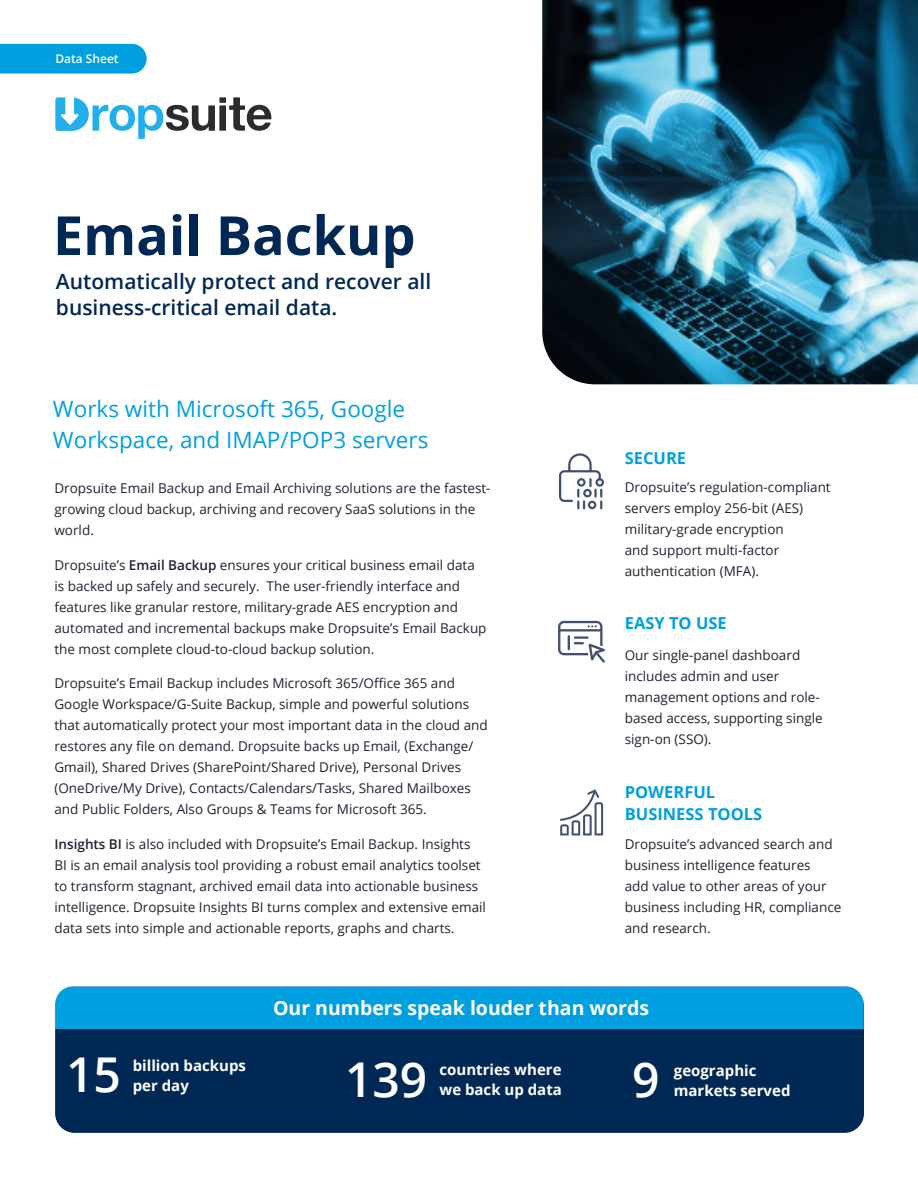
<style>
.page{position:relative;width:918px;height:1188px;background:#fff}
.page>*{position:absolute;margin:0;border:0;box-sizing:border-box;transform-origin:0 0}
.t1{font:700 54px "Open Sans";color:#002855}
.t2{font:600 48px "Open Sans";color:#fff}
.t3{font:22.5px/31.5px "Open Sans";color:#009fdf}
.t4{font:600 21px/25.2px "Open Sans";color:#002855}
.t5{font:700 19.5px "Open Sans";color:#fff}
.t6{font:700 16.5px/22.5px "Open Sans";color:#009fdf}
.t7{font:700 15px "Open Sans";color:#fff}
.t8{font:13.5px/21px "Open Sans";color:#1d2431}
.t9{font:600 12px "Open Sans";color:#fff}
.s1{font-weight:600}
</style>
<div class="page">
<div style="left:219px;top:97px;width:7px;height:6px;background:#2b2c2d"></div>
<div style="left:219px;top:105px;width:7px;height:26px;background:#2b2c2d"></div>
<svg style="left:229px;top:97px;width:42px;height:34px"></svg>
<svg style="left:55px;top:97px;width:160px;height:42px"></svg>
<div style="left:0;top:44px;width:147px;height:30px;background:#009fdf"></div>
<img style="left:542px;top:0;width:376px;height:384px">
<div style="left:55px;top:987px;width:809px;height:146px;background:#002855;border-radius:20px"></div>
<div style="left:55px;top:986px;width:808px;height:43px;background:#009fdf"></div>
<svg style="left:560px;top:789px;width:43px;height:46px"></svg>
<svg style="left:558px;top:621px;width:47px;height:42px"></svg>
<svg style="left:559px;top:453px;width:45px;height:57px"></svg>
<p class="t9" style="left:55px;top:54px;width:65px">Data Sheet</p>
<h1 class="t1" style="left:53px;top:214px;width:364px">Email Backup</h1>
<h3 class="t4" style="left:56px;top:271px;width:377px">Automatically protect and recover all business-critical email data.</h3>
<h3 class="t3" style="left:53px;top:395px;width:377px">Works with Microsoft 365, Google<br>Workspace, and IMAP/POP3 servers</h3>
<p class="t8" style="left:54px;top:479px;width:438px">Dropsuite Email Backup and Email Archiving solutions are the fastest&shy;growing cloud backup, archiving and recovery SaaS solutions in the world.</p>
<p class="t8" style="left:54px;top:556px;width:434px">Dropsuite’s <span class="s1">Email Backup</span> ensures your critical business email data is backed up safely and securely. The user-friendly interface and features like granular restore, military-grade AES encryption and automated and incremental backups make Dropsuite’s Email Backup the most complete cloud-to-cloud backup solution.</p>
<p class="t8" style="left:54px;top:672px;width:435px">Dropsuite’s Email Backup includes Microsoft 365/Office 365 and Google Workspace/G-Suite Backup, simple and powerful solutions that automatically protect your most important data in the cloud and restores any file on demand. Dropsuite backs up Email, (Exchange/ Gmail), Shared Drives (SharePoint/Shared Drive), Personal Drives (OneDrive/My Drive), Contacts/Calendars/Tasks, Shared Mailboxes and Public Folders, Also Groups &amp; Teams for Microsoft 365.</p>
<p class="t8" style="left:54px;top:835px;width:433px"><span class="s1">Insights BI</span> is also included with Dropsuite’s Email Backup. Insights BI is an email analysis tool providing a robust email analytics toolset to transform stagnant, archived email data into actionable business intelligence. Dropsuite Insights BI turns complex and extensive email data sets into simple and actionable reports, graphs and charts.</p>
<p class="t6" style="left:625px;top:449px;width:63px">SECURE</p>
<p class="t8" style="left:625px;top:478px;width:207px">Dropsuite’s regulation-compliant servers employ 256-bit (AES) military-grade encryption<br>and support multi-factor authentication (MFA).</p>
<p class="t6" style="left:625px;top:614px;width:104px">EASY TO USE</p>
<p class="t8" style="left:625px;top:646px;width:200px">Our single-panel dashboard includes admin and user management options and role&shy;based access, supporting single sign-on (SSO).</p>
<p class="t6" style="left:625px;top:782px;width:139px">POWERFUL<br>BUSINESS TOOLS</p>
<p class="t8" style="left:625px;top:835px;width:218px">Dropsuite’s advanced search and business intelligence features<br>add value to other areas of your business including HR, compliance and research.</p>
<h2 class="t2" style="left:66px;top:1055px;width:56px">15</h2>
<p class="t7" style="left:133px;top:1060px;width:115px">billion backups</p>
<p class="t7" style="left:133px;top:1079px;width:58px">per day</p>
<h3 class="t5" style="left:273px;top:1000px;width:378px">Our numbers speak louder than words</h3>
<h2 class="t2" style="left:345px;top:1060px;width:84px">139</h2>
<p class="t7" style="left:440px;top:1064px;width:124px">countries where</p>
<p class="t7" style="left:440px;top:1083px;width:124px">we back up data</p>
<h2 class="t2" style="left:632px;top:1060px;width:29px">9</h2>
<p class="t7" style="left:674px;top:1065px;width:84px">geographic</p>
<p class="t7" style="left:674px;top:1085px;width:118px">markets served</p>
</div>
